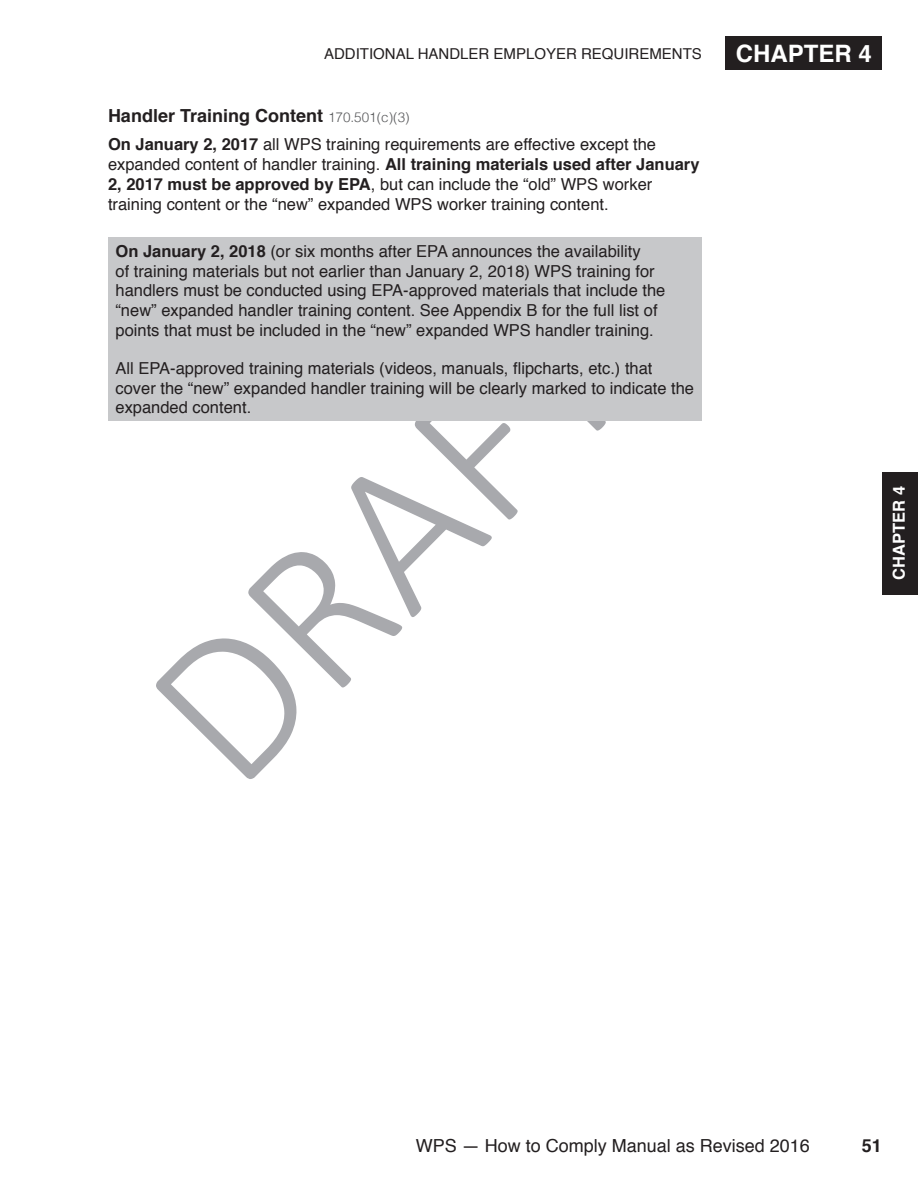
<style>
.page{position:relative;width:918px;height:1188px;background:#fff}
.page>*{position:absolute;margin:0;border:0;box-sizing:border-box;transform-origin:0 0}
.t1{font:300 216px "Calibri";color:#a8a9ad}
.t2{font:700 24px "Helvetica";color:#fff}
.HTC_Header_3_noTOC{font:700 18px "Helvetica";color:#231f20}
.t3{font:18px "Helvetica";color:#231f20}
.HTC_Body{font:16.5px/19.8px "Helvetica";color:#231f20}
.t4{font:700 16.5px "Helvetica";color:#fff}
.t5{font:15px "Helvetica";color:#231f20}
.s1{font-weight:300;font-size:13.5px;color:#57585a}
.s2{font-weight:700}
</style>
<div class="page">
<div style="left:725px;top:36px;width:157px;height:34px;background:#231f20"></div>
<div style="left:882px;top:472px;width:36px;height:123px;background:#231f20"></div>
<div style="left:108px;top:237px;width:594px;height:184px;background:#c7c8ca"></div>
<p class="t5" style="left:324px;top:42px;width:379px">ADDITIONAL HANDLER EMPLOYER REQUIREMENTS</p>
<p class="t2" style="left:736px;top:34px;width:138px">CHAPTER 4</p>
<p class="HTC_Header_3_noTOC" style="left:108px;top:101px;width:303px">Handler Training Content <span class="s1">170.501(c)(3)</span></p>
<p class="HTC_Body" style="left:108px;top:135px;width:593px"><span class="s2">On January 2, 2017</span> all WPS training requirements are effective except the expanded content of handler training. <span class="s2">All training materials used after January 2, 2017 must be approved by EPA</span>, but can include the “old” WPS worker training content or the “new” expanded WPS worker training content.</p>
<p class="HTC_Body" style="left:116px;top:242px;width:551px"><span class="s2">On January 2, 2018</span> (or six months after EPA announces the availability<br>of training materials but not earlier than January 2, 2018) WPS training for handlers must be conducted using EPA-approved materials that include the “new” expanded handler training content. See Appendix B for the full list of points that must be included in the “new” expanded WPS handler training.</p>
<p class="HTC_Body" style="left:116px;top:359px;width:580px">All EPA-approved training materials (videos, manuals, flipcharts, etc.) that cover the “new” expanded handler training will be clearly marked to indicate the expanded content.</p>
<h1 class="t1" style="left:90px;top:649px;width:573px;rotate:-45deg">DRAFT</h1>
<p class="t4" style="left:886px;top:580px;width:95px;rotate:-90deg">CHAPTER 4</p>
<p class="t3" style="left:416px;top:1132px;width:396px">WPS — How to Comply Manual as Revised 2016</p>
<p class="HTC_Header_3_noTOC" style="left:862px;top:1131px;width:22px">51</p>
</div>
